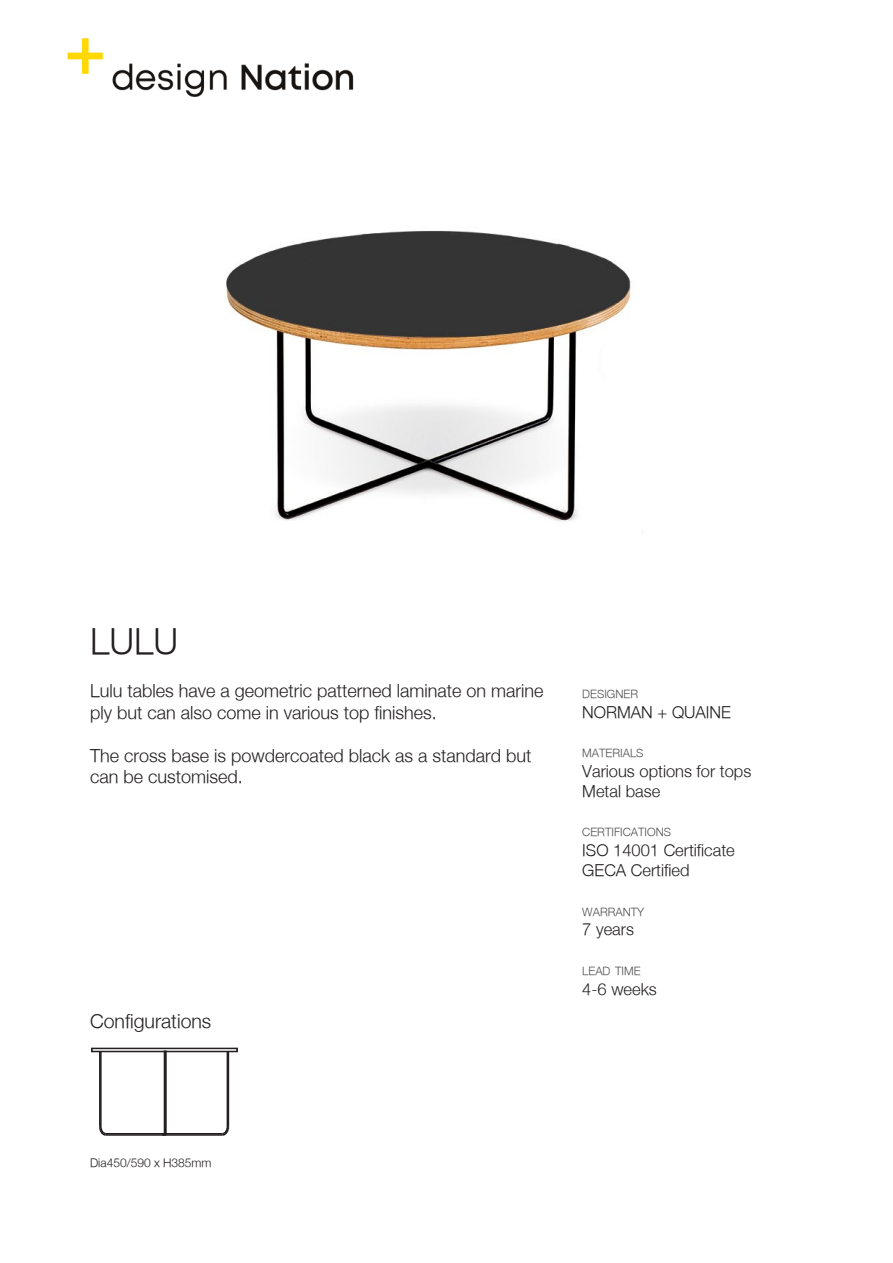
<style>
.page{position:relative;width:893px;height:1263px;background:#fff}
.page>*{position:absolute;margin:0;border:0;box-sizing:border-box;transform-origin:0 0}
.t1{font:300 36px "Helvetica Neue";color:#231f20}
.t2{font:300 26.25px "Futura";color:#231f20}
.t3{font:300 19.5px "Helvetica Neue";color:#231f20}
.t4{font:300 18px/21.6px "Helvetica Neue";color:#231f20}
.sub-info{font:300 16.5px "Helvetica Neue";color:#231f20}
.t5{font:300 12px "Helvetica Neue";color:#231f20}
.sub-info-2{font:300 11.55px "Helvetica Neue";color:#505052}
</style>
<div class="page">
<img style="left:223px;top:230px;width:408px;height:292px">
<div style="left:91px;top:1048px;width:147px;height:4px;border:2px solid #231f20"></div>
<hr style="left:228px;top:1051px;width:1px;height:75px;background:#231f20">
<hr style="left:227px;top:1051px;width:1px;height:75px;background:#231f20">
<svg style="left:222px;top:1124px;width:8px;height:12px"></svg>
<hr style="left:162px;top:1134px;width:61px;height:2px;background:#231f20">
<hr style="left:162px;top:1133px;width:60px;height:1px;background:#231f20">
<hr style="left:99px;top:1051px;width:2px;height:75px;background:#231f20">
<hr style="left:100px;top:1051px;width:2px;height:75px;background:#231f20">
<svg style="left:99px;top:1124px;width:7px;height:12px"></svg>
<hr style="left:105px;top:1134px;width:61px;height:2px;background:#231f20">
<hr style="left:106px;top:1133px;width:60px;height:1px;background:#231f20">
<div style="left:164px;top:1050px;width:3px;height:85px;border:2px solid #231f20"></div>
<img style="left:67px;top:38px;width:287px;height:59px">
<p class="t1" style="left:90px;top:619px;width:89px">LULU</p>
<p class="t4" style="left:90px;top:679px;width:455px">Lulu tables have a geometric patterned laminate on marine ply but can also come in various top finishes.</p>
<p class="t4" style="left:90px;top:744px;width:443px">The cross base is powdercoated black as a standard but can be customised.</p>
<p class="t3" style="left:90px;top:1009px;width:123px">Configurations</p>
<p class="sub-info-2" style="left:582px;top:687px;width:57px">DESIGNER</p>
<p class="sub-info" style="left:582px;top:702px;width:150px">NORMAN + QUAINE</p>
<p class="sub-info-2" style="left:582px;top:746px;width:63px">MATERIALS</p>
<p class="sub-info" style="left:582px;top:761px;width:170px">Various options for tops</p>
<p class="sub-info" style="left:582px;top:781px;width:79px">Metal base</p>
<p class="sub-info-2" style="left:582px;top:825px;width:90px">CERTIFICATIONS</p>
<p class="sub-info" style="left:582px;top:840px;width:154px">ISO 14001 Certificate</p>
<p class="sub-info" style="left:582px;top:860px;width:109px">GECA Certified</p>
<p class="sub-info-2" style="left:582px;top:904px;width:64px">WARRANTY</p>
<p class="sub-info" style="left:582px;top:919px;width:53px">7 years</p>
<p class="sub-info-2" style="left:582px;top:964px;width:60px">LEAD TIME</p>
<p class="sub-info" style="left:582px;top:979px;width:76px">4-6 weeks</p>
<p class="t5" style="left:90px;top:1155px;width:123px">Dia450/590 x H385mm</p>
<p class="t2" style="left:138px;top:1154px;width:42px">590</p>
</div>
